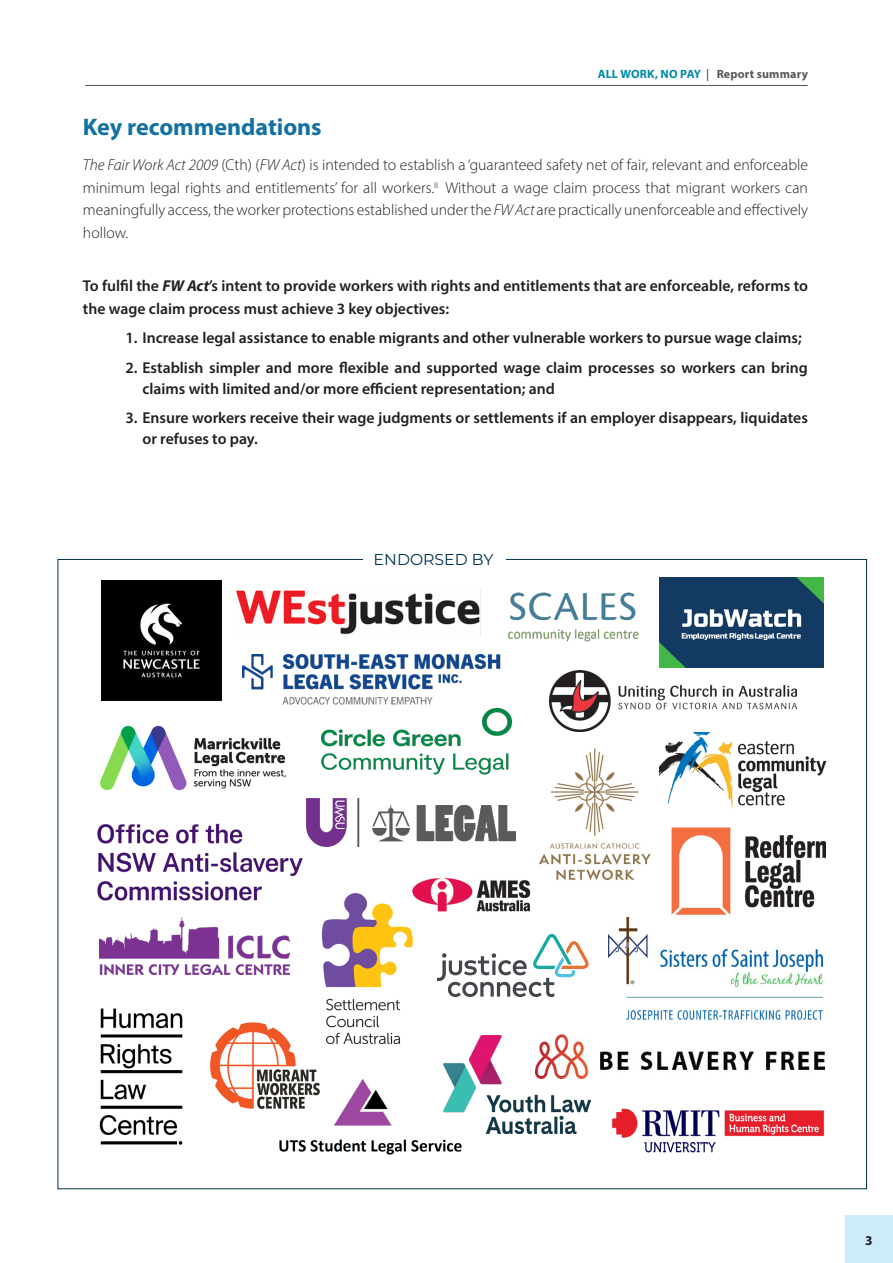
<style>
.page{position:relative;width:893px;height:1263px;background:#fff}
.page>*{position:absolute;margin:0;border:0;box-sizing:border-box;transform-origin:0 0}
.Main_brice_blue_heading{font:700 24px "Myriad Pro";color:#1371a2}
.t1{font:600 15.75px/21px "Myriad Pro";color:#231f20}
.t2{font:300 15.75px/22.5px "Myriad Pro";color:#231f20;text-align:justify}
.t3{font:15.75px "Montserrat";color:#00324b}
.t4{font:700 13.5px "Myriad Pro";color:#231f20}
.t5{font:700 12px "Myriad Pro";letter-spacing:.015em;color:#008ba6}
.s1{font-weight:600;color:#57585a}
.s2{color:#57585a}
.s3{font-style:italic}
.s4{font-weight:700;font-style:italic}
</style>
<div class="page">
<div style="left:845px;top:1215px;width:48px;height:48px;background:#ccecfb"></div>
<hr style="left:85px;top:85px;width:723px;height:1px;background:#57585a">
<img style="left:659px;top:732px;width:168px;height:77px">
<img style="left:99px;top:1008px;width:84px;height:137px">
<img style="left:659px;top:577px;width:165px;height:91px">
<img style="left:100px;top:725px;width:186px;height:66px">
<img style="left:508px;top:592px;width:131px;height:50px">
<img style="left:279px;top:1079px;width:211px;height:76px">
<img style="left:102px;top:581px;width:119px;height:120px">
<img style="left:236px;top:589px;width:245px;height:47px">
<img style="left:444px;top:1036px;width:146px;height:97px">
<img style="left:321px;top:708px;width:191px;height:66px">
<img style="left:100px;top:918px;width:189px;height:57px">
<img style="left:97px;top:823px;width:205px;height:78px">
<svg style="left:437px;top:934px;width:152px;height:63px"></svg>
<img style="left:612px;top:1108px;width:213px;height:45px">
<img style="left:210px;top:1022px;width:115px;height:103px">
<img style="left:536px;top:1034px;width:289px;height:44px">
<img style="left:550px;top:670px;width:247px;height:62px">
<img style="left:608px;top:917px;width:214px;height:103px">
<img style="left:412px;top:877px;width:119px;height:35px">
<img style="left:306px;top:798px;width:209px;height:48px">
<img style="left:671px;top:828px;width:155px;height:87px">
<img style="left:242px;top:655px;width:258px;height:50px">
<img style="left:321px;top:894px;width:91px;height:150px">
<img style="left:539px;top:748px;width:112px;height:133px">
<p class="t5" style="left:598px;top:66px;width:212px">ALL WORK, NO PAY <span class="s1">|</span> <span class="s2">Report summary</span></p>
<p class="Main_brice_blue_heading" style="left:83px;top:111px;width:240px">Key recommendations</p>
<p class="t2" style="left:83px;top:154px;width:727px"><span class="s3">The Fair Work Act 2009</span> (Cth) (<span class="s3">FW Act</span>) is intended to establish a ‘guaranteed safety net of fair, relevant and enforceable minimum legal rights and entitlements’ for all workers.<sup>8</sup> Without a wage claim process that migrant workers can meaningfully access, the worker protections established under the <span class="s3">FW Act</span> are practically unenforceable and effectively hollow.</p>
<p class="t1" style="left:83px;top:274px;width:727px;line-height:22.5px">To fulfil the <span class="s4">FW Act</span>’s intent to provide workers with rights and entitlements that are enforceable, reforms to the wage claim process must achieve 3 key objectives:</p>
<p class="t1" style="left:125px;top:327px;width:678px">1. Increase legal assistance to enable migrants and other vulnerable workers to pursue wage claims;</p>
<p class="t1" style="left:142px;top:357px;width:667px;text-indent:-17px">2. Establish simpler and more flexible and supported wage claim processes so workers can bring claims with limited and/or more efficient representation; and</p>
<p class="t1" style="left:142px;top:407px;width:667px;text-indent:-17px">3. Ensure workers receive their wage judgments or settlements if an employer disappears, liquidates or refuses to pay.</p>
<p class="t3" style="left:374px;top:549px;width:121px">ENDORSED BY</p>
<p class="t4" style="left:865px;top:1231px;width:9px">3</p>
</div>
